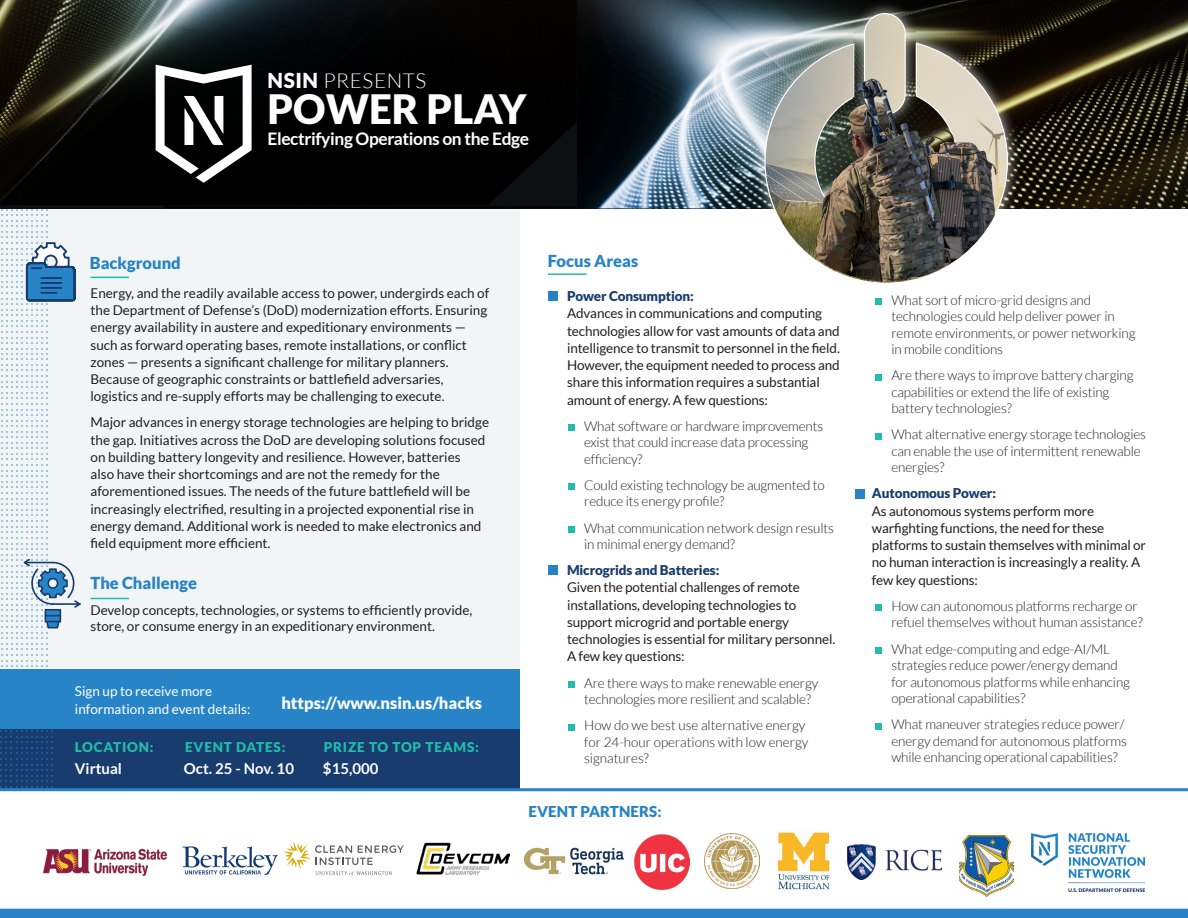
<style>
.page{position:relative;width:1188px;height:918px;background:#fff}
.page>*{position:absolute;margin:0;border:0;box-sizing:border-box;transform-origin:0 0}
.t1{font:900 40.5px "Lato";color:#fff}
.t2{font:300 20.55px "Lato";letter-spacing:.03em;color:#fff}
.t3{font:700 17.25px "Lato";letter-spacing:-.02em;color:#fff}
.t4{font:900 16.5px "Lato";color:#2783c5}
.t5{font:900 16.5px "Lato";color:#fff}
.t6{font:700 15px "Lato";color:#fff}
.t7{font:900 15px "Lato";letter-spacing:.01em;color:#2783c5}
.t8{font:13.5px/17.2px "Lato";color:#231f20}
.t9{font:300 13.5px/16.5px "Lato";letter-spacing:-.01em;color:#231f20}
.t10{font:13.5px/17.2px "Lato";color:#fff}
.t11{font:900 13.5px "Lato";letter-spacing:.06em;color:#22bcac}
.s1{font-weight:900}
.s2{font-weight:900;color:#193c6f}
</style>
<div class="page">
<div style="left:0;top:199px;width:520px;height:541px;background:#f2f5f6"></div>
<img style="left:136px;top:0;width:1052px;height:208px">
<div style="left:548px;top:292px;width:9px;height:9px;background:#2783c5"></div>
<div style="left:568px;top:424px;width:6px;height:7px;background:#22bcac"></div>
<svg style="left:568px;top:484px;width:6px;height:6px"></svg>
<div style="left:568px;top:526px;width:6px;height:7px;background:#22bcac"></div>
<div style="left:548px;top:566px;width:9px;height:9px;background:#2783c5"></div>
<div style="left:568px;top:681px;width:6px;height:7px;background:#22bcac"></div>
<svg style="left:568px;top:724px;width:6px;height:6px"></svg>
<div style="left:0;top:909px;width:1188px;height:9px;background:#2783c5"></div>
<div style="left:0;top:728px;width:520px;height:61px;background:#193c6f"></div>
<svg style="left:1px;top:730px;width:51px;height:58px"></svg>
<hr style="left:91px;top:277px;width:38px;height:1px;background:#22bcac">
<hr style="left:548px;top:273px;width:38px;height:2px;background:#22bcac">
<div style="left:0;top:669px;width:520px;height:59px;background:#2785c7"></div>
<svg style="left:1px;top:205px;width:82px;height:462px"></svg>
<hr style="left:91px;top:598px;width:38px;height:1px;background:#22bcac">
<div style="left:875px;top:298px;width:7px;height:7px;background:#22bcac"></div>
<div style="left:875px;top:374px;width:7px;height:6px;background:#22bcac"></div>
<div style="left:875px;top:433px;width:7px;height:6px;background:#22bcac"></div>
<div style="left:855px;top:489px;width:10px;height:9px;background:#2783c5"></div>
<div style="left:875px;top:605px;width:7px;height:6px;background:#22bcac"></div>
<div style="left:875px;top:647px;width:7px;height:7px;background:#22bcac"></div>
<div style="left:875px;top:723px;width:7px;height:6px;background:#22bcac"></div>
<hr style="left:0;top:788px;width:1188px;height:3px;background:#2783c5">
<div style="left:751px;top:26px;width:270px;height:271px;background:#fff;opacity:.75"></div>
<img style="left:765px;top:39px;width:242px;height:244px">
<div style="left:851px;top:0;width:68px;height:128px;background:#fff;opacity:.75"></div>
<div style="left:865px;top:14px;width:40px;height:100px;background:#d4ccb7;border-radius:20px"></div>
<div style="left:864px;top:13px;width:42px;height:102px;border:1px solid #fff;border-radius:20px"></div>
<hr style="left:853px;top:43px;width:1px;height:54px;background:#fff">
<hr style="left:916px;top:43px;width:1px;height:53px;background:#fff">
<img style="left:766px;top:70px;width:242px;height:212px">
<img style="left:0;top:0;width:577px;height:205px">
<div style="left:269px;top:132px;width:261px;height:17px;background:#030203"></div>
<svg style="left:156px;top:65px;width:96px;height:118px"></svg>
<img style="left:1032px;top:833px;width:112px;height:58px">
<img style="left:182px;top:846px;width:96px;height:29px">
<img style="left:43px;top:848px;width:125px;height:28px">
<img style="left:704px;top:834px;width:55px;height:55px">
<img style="left:523px;top:847px;width:101px;height:28px">
<img style="left:847px;top:845px;width:95px;height:34px">
<img style="left:959px;top:835px;width:54px;height:62px">
<img style="left:777px;top:832px;width:55px;height:58px">
<img style="left:417px;top:842px;width:92px;height:32px">
<img style="left:635px;top:834px;width:55px;height:56px">
<svg style="left:284px;top:842px;width:120px;height:34px"></svg>
<p class="t2" style="left:267px;top:69px;width:160px"><span class="s1">NSIN</span> PRESENTS</p>
<p class="t1" style="left:267px;top:85px;width:261px">POWER PLAY</p>
<p class="t3" style="left:267px;top:129px;width:263px">Electrifying Operations on the Edge</p>
<p class="t4" style="left:90px;top:253px;width:92px">Background</p>
<p class="t8" style="left:91px;top:284px;width:400px">Energy, and the readily available access to power, undergirds each of the Department of Defense’s (DoD) modernization efforts. Ensuring energy availability in austere and expeditionary environments — such as forward operating bases, remote installations, or conflict zones — presents a significant challenge for military planners.<br>Because of geographic constraints or battlefield adversaries, logistics and re-supply efforts may be challenging to execute.</p>
<p class="t8" style="left:91px;top:414px;width:400px">Major advances in energy storage technologies are helping to bridge the gap. Initiatives across the DoD are developing solutions focused on building battery longevity and resilience. However, batteries<br>also have their shortcomings and are not the remedy for the aforementioned issues. The needs of the future battlefield will be increasingly electrified, resulting in a projected exponential rise in energy demand. Additional work is needed to make electronics and field equipment more efficient.</p>
<p class="t4" style="left:91px;top:574px;width:108px">The Challenge</p>
<p class="t8" style="left:91px;top:602px;width:383px;line-height:16.5px">Develop concepts, technologies, or systems to efficiently provide, store, or consume energy in an expeditionary environment.</p>
<p class="t10" style="left:75px;top:683px;width:177px">Sign up to receive more information and event details:</p>
<p class="t5" style="left:281px;top:693px;width:202px">https://www.nsin.us/hacks</p>
<p class="t11" style="left:75px;top:739px;width:80px">LOCATION:</p>
<p class="t11" style="left:185px;top:739px;width:102px">EVENT DATES:</p>
<p class="t11" style="left:324px;top:739px;width:157px">PRIZE TO TOP TEAMS:</p>
<p class="t6" style="left:75px;top:760px;width:49px">Virtual</p>
<p class="t6" style="left:184px;top:760px;width:112px">Oct. 25 - Nov. 10</p>
<p class="t6" style="left:323px;top:760px;width:57px">$15,000</p>
<p class="t4" style="left:548px;top:251px;width:92px">Focus Areas</p>
<p class="t8" style="left:567px;top:287px;width:274px"><span class="s2">Power Consumption:<br></span>Advances in communications and computing technologies allow for vast amounts of data and intelligence to transmit to personnel in the field.<br>However, the equipment needed to process and share this information requires a substantial amount of energy. A few questions:</p>
<p class="t9" style="left:584px;top:418px;width:241px">What software or hardware improvements exist that could increase data processing efficiency?</p>
<p class="t9" style="left:584px;top:477px;width:242px">Could existing technology be augmented to reduce its energy profile?</p>
<p class="t9" style="left:584px;top:519px;width:251px">What communication network design results in minimal energy demand?</p>
<p class="t8" style="left:567px;top:562px;width:270px"><span class="s2">Microgrids and Batteries:<br></span>Given the potential challenges of remote installations, developing technologies to support microgrid and portable energy technologies is essential for military personnel.<br>A few key questions:</p>
<p class="t9" style="left:584px;top:675px;width:236px">Are there ways to make renewable energy technologies more resilient and scalable?</p>
<p class="t9" style="left:584px;top:717px;width:226px">How do we best use alternative energy for 24-hour operations with low energy signatures?</p>
<p class="t7" style="left:528px;top:803px;width:135px">EVENT PARTNERS:</p>
<p class="t9" style="left:891px;top:291px;width:246px">What sort of micro-grid designs and technologies could help deliver power in remote environments, or power networking in mobile conditions</p>
<p class="t9" style="left:891px;top:367px;width:244px">Are there ways to improve battery charging capabilities or extend the life of existing battery technologies?</p>
<p class="t9" style="left:891px;top:426px;width:256px">What alternative energy storage technologies can enable the use of intermittent renewable energies?</p>
<p class="t8" style="left:872px;top:485px;width:276px"><span class="s2">Autonomous Power:<br></span>As autonomous systems perform more warfighting functions, the need for these platforms to sustain themselves with minimal or no human interaction is increasingly a reality. A few key questions:</p>
<p class="t9" style="left:891px;top:598px;width:253px">How can autonomous platforms recharge or refuel themselves without human assistance?</p>
<p class="t9" style="left:891px;top:641px;width:240px">What edge-computing and edge-AI/ML strategies reduce power/energy demand for autonomous platforms while enhancing operational capabilities?</p>
<p class="t9" style="left:891px;top:716px;width:237px">What maneuver strategies reduce power/ energy demand for autonomous platforms while enhancing operational capabilities?</p>
</div>
